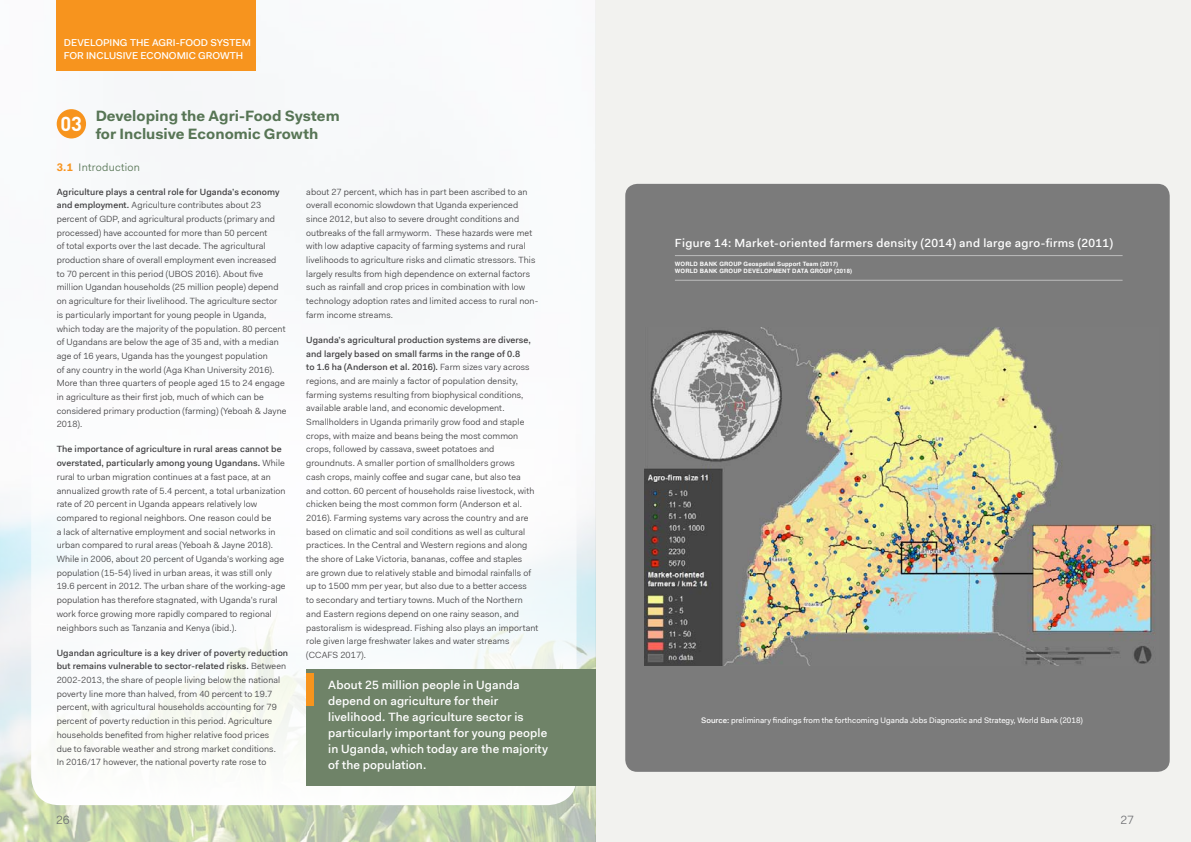
<style>
.page{position:relative;width:1191px;height:842px;background:#fff}
.page>*{position:absolute;margin:0;border:0;box-sizing:border-box;transform-origin:0 0}
.t1{font:700 20px "DIN";color:#fff}
.t2{font:700 15px/18px "Fakt Pro";color:#577555}
.t3{font:500 12px/16px "Fakt Pro";letter-spacing:.01em;color:#fff}
.t4{font:12px "Fakt Pro Blond";color:#6d6e71}
.t5{font:500 11.8px "Fakt Pro";letter-spacing:.025em;color:#fff}
.t6{font:11px "Fakt Pro Blond";letter-spacing:.025em;color:#577555}
.t7{font:500 10px/13px "Fakt Pro";color:#fff}
.t8{font:9px/13.7px "Fakt Pro Blond";letter-spacing:.01em;color:#414042}
.t9{font:500 9px/13.7px "Fakt Pro";letter-spacing:.01em;color:#414042}
.t10{font:8px "Fakt Pro";color:#fff}
.t11{font:700 5.9px/7.1px "Helvetica";letter-spacing:.025em;color:#fff}
.s1{font-family:"Fakt Pro";font-weight:700;color:#f7941e}
.s2{font-family:"Fakt Pro";font-weight:500}
.s3{font-family:"Fakt Pro Blond";font-weight:400}
.s4{font-weight:500}
</style>
<div class="page">
<div style="left:595px;top:0;width:596px;height:842px;background:#f2f2ef"></div>
<div style="left:625px;top:184px;width:544px;height:588px;background:#7b7b7b;border-radius:12px"></div>
<img style="left:0;top:0;width:595px;height:842px">
<div style="left:31px;top:274px;width:545px;height:531px;background:#fff;border-radius:28px"></div>
<div style="left:306px;top:669px;width:289px;height:116px;background:#6f8368"></div>
<div style="left:57px;top:109px;width:29px;height:29px;background:#f7941e;border-radius:50%"></div>
<div style="left:306px;top:674px;width:8px;height:32px;background:#f7941e"></div>
<img style="left:644px;top:328px;width:512px;height:338px">
<hr style="left:675px;top:255px;width:447px;height:1px;background:#bdbdbd">
<hr style="left:675px;top:280px;width:447px;height:1px;background:#bdbdbd">
<div style="left:57px;top:0;width:199px;height:71px;background:#f7941e"></div>
<p class="t7" style="left:64px;top:36px;width:189px">DEVELOPING THE AGRI-FOOD SYSTEM<br>FOR INCLUSIVE ECONOMIC GROWTH</p>
<h1 class="t1" style="left:60px;top:110px;width:23px">03</h1>
<h2 class="t2" style="left:96px;top:107px;width:245px">Developing the Agri-Food System for Inclusive Economic Growth</h2>
<p class="t6" style="left:57px;top:160px;width:85px"><span class="s1">3.1</span> Introduction</p>
<p class="t9" style="left:57px;top:185px;width:224px">Agriculture plays a central role for Uganda’s economy</p>
<p class="t8" style="left:57px;top:198px;width:231px"><span class="s2">and employment.</span> Agriculture contributes about 23 percent of GDP, and agricultural products (primary and processed) have accounted for more than 50 percent<br>of total exports over the last decade. The agricultural production share of overall employment even increased to 70 percent in this period (UBOS 2016). About five million Ugandan households (25 million people) depend on agriculture for their livelihood. The agriculture sector<br>is particularly important for young people in Uganda, which today are the majority of the population. 80 percent of Ugandans are below the age of 35 and, with a median age of 16 years, Uganda has the youngest population<br>of any country in the world (Aga Khan University 2016).<br>More than three quarters of people aged 15 to 24 engage in agriculture as their first job, much of which can be considered primary production (farming) (Yeboah &amp; Jayne 2018).</p>
<p class="t9" style="left:57px;top:442px;width:230px">The importance of agriculture in rural areas cannot be overstated, particularly among young Ugandans. <span class="s3">While</span></p>
<p class="t8" style="left:57px;top:470px;width:230px">rural to urban migration continues at a fast pace, at an annualized growth rate of 5.4 percent, a total urbanization rate of 20 percent in Uganda appears relatively low compared to regional neighbors. One reason could be<br>a lack of alternative employment and social networks in urban compared to rural areas (Yeboah &amp; Jayne 2018).<br>While in 2006, about 20 percent of Uganda’s working age population (15-54) lived in urban areas, it was still only 19.6 percent in 2012. The urban share of the working-age population has therefore stagnated, with Uganda’s rural work force growing more rapidly compared to regional neighbors such as Tanzania and Kenya (ibid.).</p>
<p class="t9" style="left:57px;top:646px;width:233px">Ugandan agriculture is a key driver of poverty reduction but remains vulnerable to sector-related risks. <span class="s3">Between</span></p>
<p class="t8" style="left:57px;top:673px;width:225px">2002-2013, the share of people living below the national poverty line more than halved, from 40 percent to 19.7 percent, with agricultural households accounting for 79 percent of poverty reduction in this period. Agriculture households benefited from higher relative food prices due to favorable weather and strong market conditions.<br>In 2016/17 however, the national poverty rate rose to</p>
<p class="t8" style="left:306px;top:185px;width:233px">about 27 percent, which has in part been ascribed to an overall economic slowdown that Uganda experienced since 2012, but also to severe drought conditions and outbreaks of the fall armyworm. These hazards were met with low adaptive capacity of farming systems and rural livelihoods to agriculture risks and climatic stressors. This largely results from high dependence on external factors such as rainfall and crop prices in combination with low technology adoption rates and limited access to rural non&shy;farm income streams.</p>
<p class="t9" style="left:306px;top:333px;width:226px">Uganda’s agricultural production systems are diverse, and largely based on small farms in the range of 0.8<br>to 1.6 ha (Anderson et al. 2016). <span class="s3">Farm sizes vary across</span></p>
<p class="t8" style="left:306px;top:374px;width:234px">regions, and are mainly a factor of population density, farming systems resulting from biophysical conditions, available arable land, and economic development.<br>Smallholders in Uganda primarily grow food and staple crops, with maize and beans being the most common crops, followed by cassava, sweet potatoes and groundnuts. A smaller portion of smallholders grows<br>cash crops, mainly coffee and sugar cane, but also tea<br>and cotton. 60 percent of households raise livestock, with chicken being the most common form (Anderson et al.<br>2016). Farming systems vary across the country and are based on climatic and soil conditions as well as cultural practices. In the Central and Western regions and along the shore of Lake Victoria, bananas, coffee and staples<br>are grown due to relatively stable and bimodal rainfalls of up to 1500 mm per year, but also due to a better access<br>to secondary and tertiary towns. Much of the Northern and Eastern regions depend on one rainy season, and pastoralism is widespread. Fishing also plays an important role given large freshwater lakes and water streams (CCAFS 2017).</p>
<h3 class="t3" style="left:328px;top:677px;width:221px">About 25 million people in Uganda depend on agriculture for their livelihood. The agriculture sector is particularly important for young people in Uganda, which today are the majority of the population.</h3>
<h3 class="t5" style="left:675px;top:235px;width:439px">Figure 14: Market-oriented farmers density (2014) and large agro-firms (2011)</h3>
<p class="t11" style="left:675px;top:261px;width:179px">WORLD BANK GROUP Geospatial Support Team (2017)<br>WORLD BANK GROUP DEVELOPMENT DATA GROUP (2018)</p>
<p class="t10" style="left:701px;top:715px;width:383px"><span class="s4">Source:</span> preliminary findings from the forthcoming Uganda Jobs Diagnostic and Strategy, World Bank (2018)</p>
<h3 class="t4" style="left:56px;top:812px;width:15px">26</h3>
<h3 class="t4" style="left:1120px;top:812px;width:15px">27</h3>
</div>
